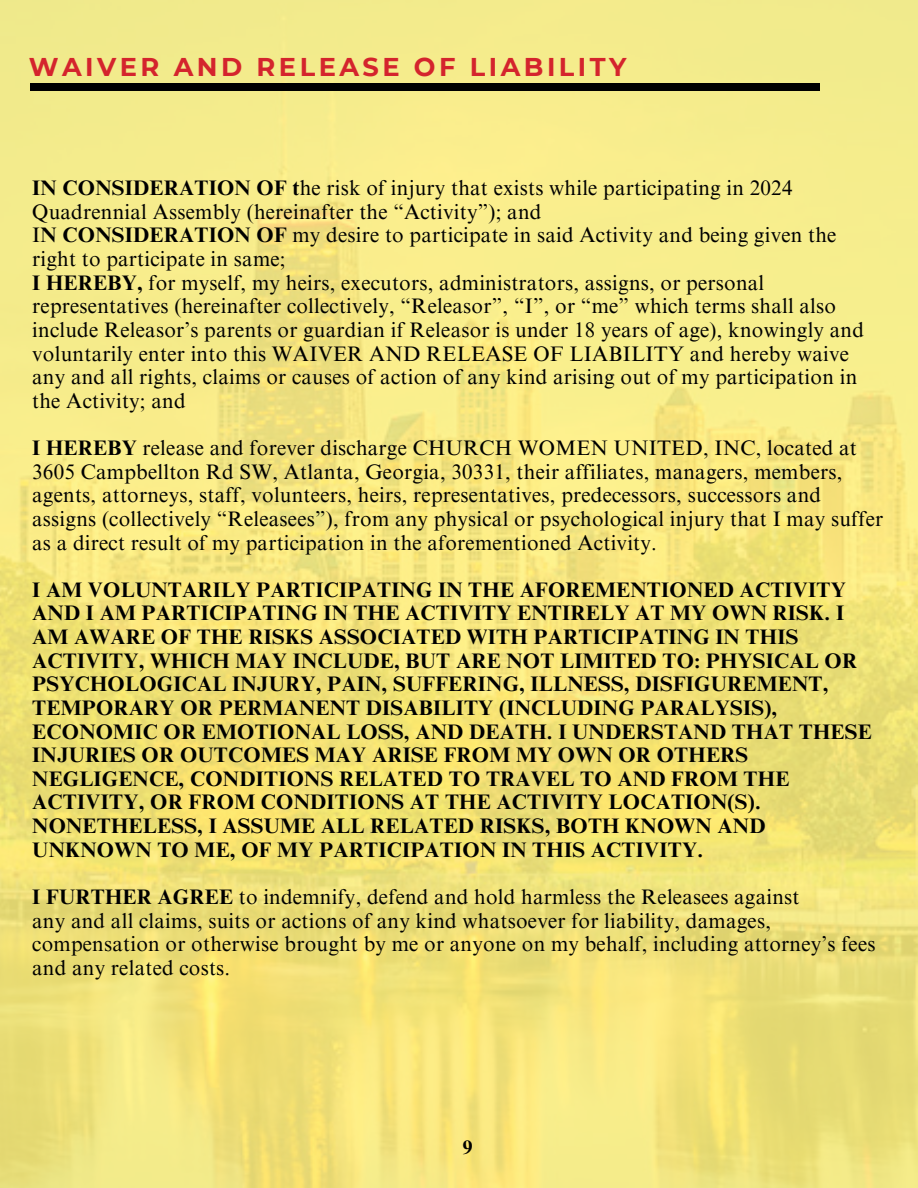
<style>
.page{position:relative;width:918px;height:1188px;background:#fff}
.page>*{position:absolute;margin:0;border:0;box-sizing:border-box;transform-origin:0 0}
.t1{font:700 25.65px "Montserrat";letter-spacing:.135em;color:#d4242d}
.t2{font:21px/23.7px "Times NRMT Pro";letter-spacing:.01em;color:#000}
.t3{font:700 21px/23.7px "Times NRMT Pro";letter-spacing:.01em;color:#000}
.t4{font:700 19.5px "Times NRMT Pro";color:#000}
.s1{font-weight:700}
</style>
<div class="page">
<img style="left:0;top:0;width:918px;height:1188px">
<div style="left:31px;top:83px;width:789px;height:8px;background:#000"></div>
<p class="t1" style="left:29px;top:52px;width:599px">WAIVER AND RELEASE OF LIABILITY</p>
<p class="t2" style="left:32px;top:179px;width:833px"><span class="s1">IN CONSIDERATION OF t</span>he risk of injury that exists while participating in 2024<br>Quadrennial Assembly (hereinafter the “Activity”); and<br>I<span class="s1">N CONSIDERATION OF</span> my desire to participate in said Activity and being given the right to participate in same;<br><span class="s1">I HEREBY,</span> for myself, my heirs, executors, administrators, assigns, or personal representatives (hereinafter collectively, “Releasor”, “I”, or “me” which terms shall also include Releasor’s parents or guardian if Releasor is under 18 years of age), knowingly and voluntarily enter into this WAIVER AND RELEASE OF LIABILITY and hereby waive any and all rights, claims or causes of action of any kind arising out of my participation in the Activity; and</p>
<p class="t2" style="left:32px;top:439px;width:852px"><span class="s1">I HEREBY</span> release and forever discharge CHURCH WOMEN UNITED, INC, located at 3605 Campbellton Rd SW, Atlanta, Georgia, 30331, their affiliates, managers, members, agents, attorneys, staff, volunteers, heirs, representatives, predecessors, successors and assigns (collectively “Releasees”), from any physical or psychological injury that I may suffer as a direct result of my participation in the aforementioned Activity.</p>
<p class="t3" style="left:32px;top:580px;width:841px">I AM VOLUNTARILY PARTICIPATING IN THE AFOREMENTIONED ACTIVITY AND I AM PARTICIPATING IN THE ACTIVITY ENTIRELY AT MY OWN RISK. I AM AWARE OF THE RISKS ASSOCIATED WITH PARTICIPATING IN THIS ACTIVITY, WHICH MAY INCLUDE, BUT ARE NOT LIMITED TO: PHYSICAL OR PSYCHOLOGICAL INJURY, PAIN, SUFFERING, ILLNESS, DISFIGUREMENT, TEMPORARY OR PERMANENT DISABILITY (INCLUDING PARALYSIS), ECONOMIC OR EMOTIONAL LOSS, AND DEATH. I UNDERSTAND THAT THESE INJURIES OR OUTCOMES MAY ARISE FROM MY OWN OR OTHERS NEGLIGENCE, CONDITIONS RELATED TO TRAVEL TO AND FROM THE ACTIVITY, OR FROM CONDITIONS AT THE ACTIVITY LOCATION(S).<br>NONETHELESS, I ASSUME ALL RELATED RISKS, BOTH KNOWN AND UNKNOWN TO ME, OF MY PARTICIPATION IN THIS ACTIVITY.</p>
<p class="t2" style="left:32px;top:888px;width:845px"><span class="s1">I FURTHER AGREE</span> to indemnify, defend and hold harmless the Releasees against<br>any and all claims, suits or actions of any kind whatsoever for liability, damages, compensation or otherwise brought by me or anyone on my behalf, including attorney’s fees and any related costs.</p>
<p class="t4" style="left:463px;top:1140px;width:11px">9</p>
</div>
